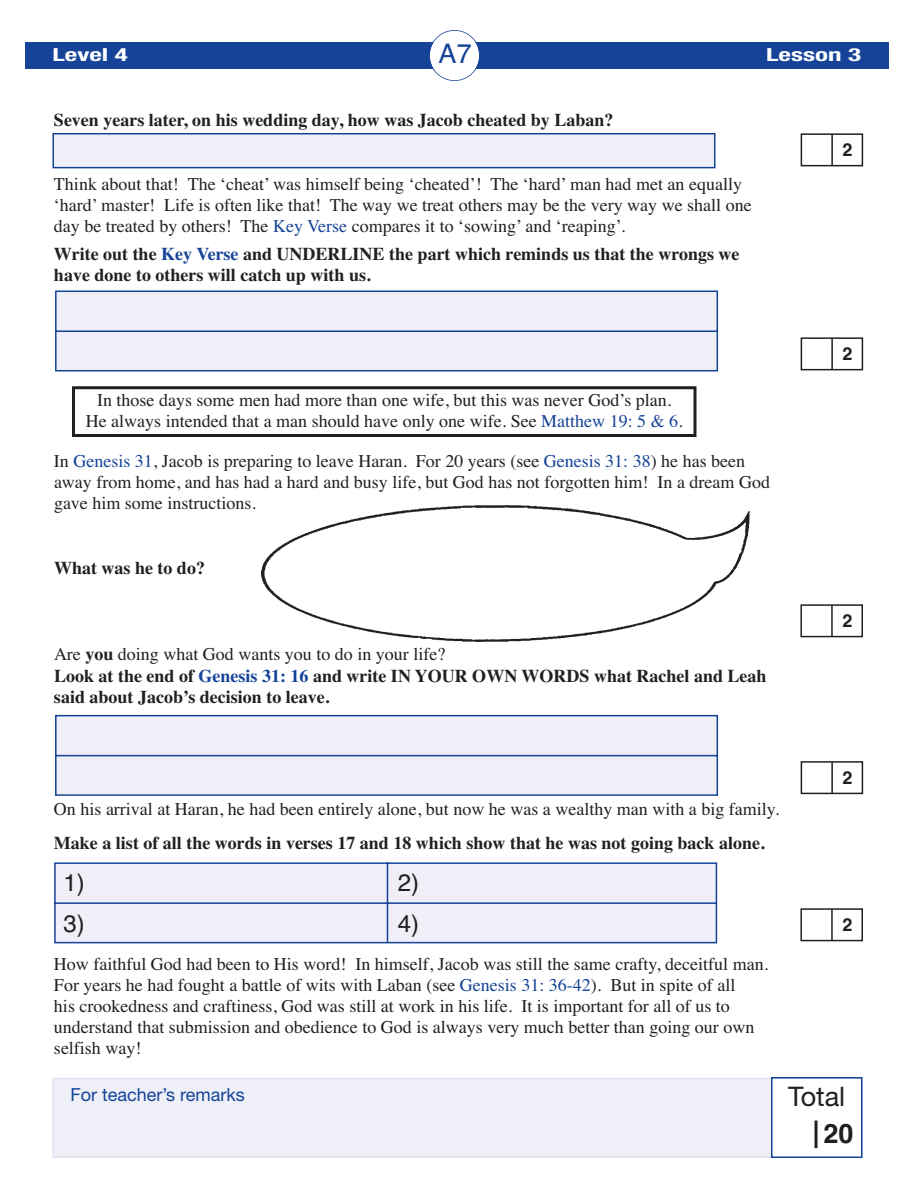
<style>
.page{position:relative;width:918px;height:1188px;background:#fff}
.page>*{position:absolute;margin:0;border:0;box-sizing:border-box;transform-origin:0 0}
.t1{font:27px "Helvetica Neue";color:#231f20}
.t2{font:27px "Helvetica";color:#154398}
.t3{font:700 27px "Helvetica";color:#231f20}
.t4{font:24px "Helvetica";color:#231f20}
.t5{font:18px/21px "Times";color:#231f20}
.t6{font:700 18px/21.6px "Times";color:#231f20}
.t7{font:18px "Helvetica Neue";color:#154398}
.t8{font:700 condensed 18px "Helvetica Neue";color:#fff;scale:1.5 1}
.t9{font:700 18px "Helvetica";color:#231f20}
.s1{color:#154398}
.s2{font-weight:400}
</style>
<div class="page">
<div style="left:26px;top:42px;width:864px;height:27px;background:#154398"></div>
<div style="left:430px;top:31px;width:49px;height:49px;background:#fff;border-radius:50%"></div>
<div style="left:429px;top:30px;width:51px;height:51px;border:2px solid #154398;border-radius:50%"></div>
<div style="left:54px;top:1079px;width:807px;height:77px;background:#eeeff7"></div>
<div style="left:52px;top:1078px;width:810px;height:80px;border:2px solid #dfe1f0"></div>
<div style="left:773px;top:1079px;width:88px;height:77px;background:#fff"></div>
<div style="left:771px;top:1077px;width:91px;height:81px;border:2px solid #154398"></div>
<hr style="left:815px;top:1121px;width:3px;height:27px;background:#231f20">
<div style="left:54px;top:134px;width:660px;height:33px;background:#eeeff7"></div>
<div style="left:52px;top:133px;width:663px;height:35px;border:2px solid #154398"></div>
<svg style="left:800px;top:133px;width:64px;height:34px"></svg>
<div style="left:841px;top:141px;width:18px;height:19px;background:#fff"></div>
<svg style="left:800px;top:337px;width:64px;height:34px"></svg>
<div style="left:841px;top:345px;width:18px;height:19px;background:#fff"></div>
<svg style="left:800px;top:604px;width:63px;height:34px"></svg>
<div style="left:841px;top:612px;width:18px;height:19px;background:#fff"></div>
<svg style="left:800px;top:761px;width:64px;height:34px"></svg>
<div style="left:841px;top:768px;width:18px;height:20px;background:#fff"></div>
<svg style="left:55px;top:290px;width:664px;height:82px;background:#e1e5f1"></svg>
<div style="left:72px;top:386px;width:624px;height:51px;border:3px solid #231f20"></div>
<img style="left:261px;top:505px;width:489px;height:137px">
<svg style="left:55px;top:714px;width:664px;height:82px;background:#e1e5f1"></svg>
<svg style="left:800px;top:908px;width:63px;height:34px"></svg>
<div style="left:841px;top:916px;width:18px;height:19px;background:#fff"></div>
<svg style="left:54px;top:862px;width:664px;height:82px;background:#e0e4f1"></svg>
<p class="t8" style="left:52px;top:45px;width:52px">Level 4</p>
<h1 class="t2" style="left:439px;top:44px;width:35px">A7</h1>
<p class="t8" style="left:766px;top:44px;width:65px">Lesson 3</p>
<p class="t6" style="left:54px;top:111px;width:561px">Seven years later, on his wedding day, how was Jacob cheated by Laban?</p>
<p class="t5" style="left:54px;top:175px;width:699px">Think about that! The ‘cheat’ was himself being ‘cheated’! The ‘hard’ man had met an equally ‘hard’ master! Life is often like that! The way we treat others may be the very way we shall one day be treated by others! The <span class="s1">Key Verse</span> compares it to ‘sowing’ and ‘reaping’.</p>
<p class="t6" style="left:54px;top:244px;width:687px">Write out the <span class="s1">Key Verse</span> and UNDERLINE the part which reminds us that the wrongs we have done to others will catch up with us.</p>
<p class="t5" style="left:86px;top:390px;width:598px;line-height:21.6px;text-align:center">In those days some men had more than one wife, but this was never God’s plan.<br>He always intended that a man should have only one wife. See <span class="s1">Matthew 19: 5 &amp; 6</span>.</p>
<p class="t5" style="left:54px;top:452px;width:718px">In <span class="s1">Genesis 31</span>, Jacob is preparing to leave Haran. For 20 years (see <span class="s1">Genesis 31: 38</span>) he has been away from home, and has had a hard and busy life, but God has not forgotten him! In a dream God gave him some instructions.</p>
<p class="t6" style="left:54px;top:558px;width:153px">What was he to do?</p>
<p class="t6" style="left:54px;top:645px;width:714px"><span class="s2">Are</span> you <span class="s2">doing what God wants you to do in your life?<br></span>Look at the end of <span class="s1">Genesis 31: 16</span> and write IN YOUR OWN WORDS what Rachel and Leah said about Jacob’s decision to leave.</p>
<p class="t5" style="left:54px;top:800px;width:727px">On his arrival at Haran, he had been entirely alone, but now he was a wealthy man with a big family.</p>
<p class="t6" style="left:54px;top:833px;width:712px">Make a list of all the words in verses 17 and 18 which show that he was not going back alone.</p>
<h2 class="t4" style="left:63px;top:874px;width:23px">1)</h2>
<h2 class="t4" style="left:398px;top:874px;width:23px">2)</h2>
<h2 class="t4" style="left:63px;top:915px;width:23px">3)</h2>
<h2 class="t4" style="left:398px;top:915px;width:23px">4)</h2>
<p class="t5" style="left:54px;top:955px;width:716px">How faithful God had been to His word! In himself, Jacob was still the same crafty, deceitful man.<br>For years he had fought a battle of wits with Laban (see <span class="s1">Genesis 31: 36-42</span>). But in spite of all<br>his crookedness and craftiness, God was still at work in his life. It is important for all of us to understand that submission and obedience to God is always very much better than going our own selfish way!</p>
<p class="t9" style="left:843px;top:143px;width:12px">2</p>
<p class="t9" style="left:843px;top:347px;width:12px">2</p>
<p class="t9" style="left:842px;top:614px;width:12px">2</p>
<p class="t9" style="left:843px;top:771px;width:12px">2</p>
<p class="t9" style="left:842px;top:918px;width:12px">2</p>
<p class="t7" style="left:70px;top:1088px;width:176px">For teacher’s remarks</p>
<h1 class="t1" style="left:788px;top:1086px;width:58px">Total</h1>
<h1 class="t3" style="left:824px;top:1123px;width:32px">20</h1>
</div>
